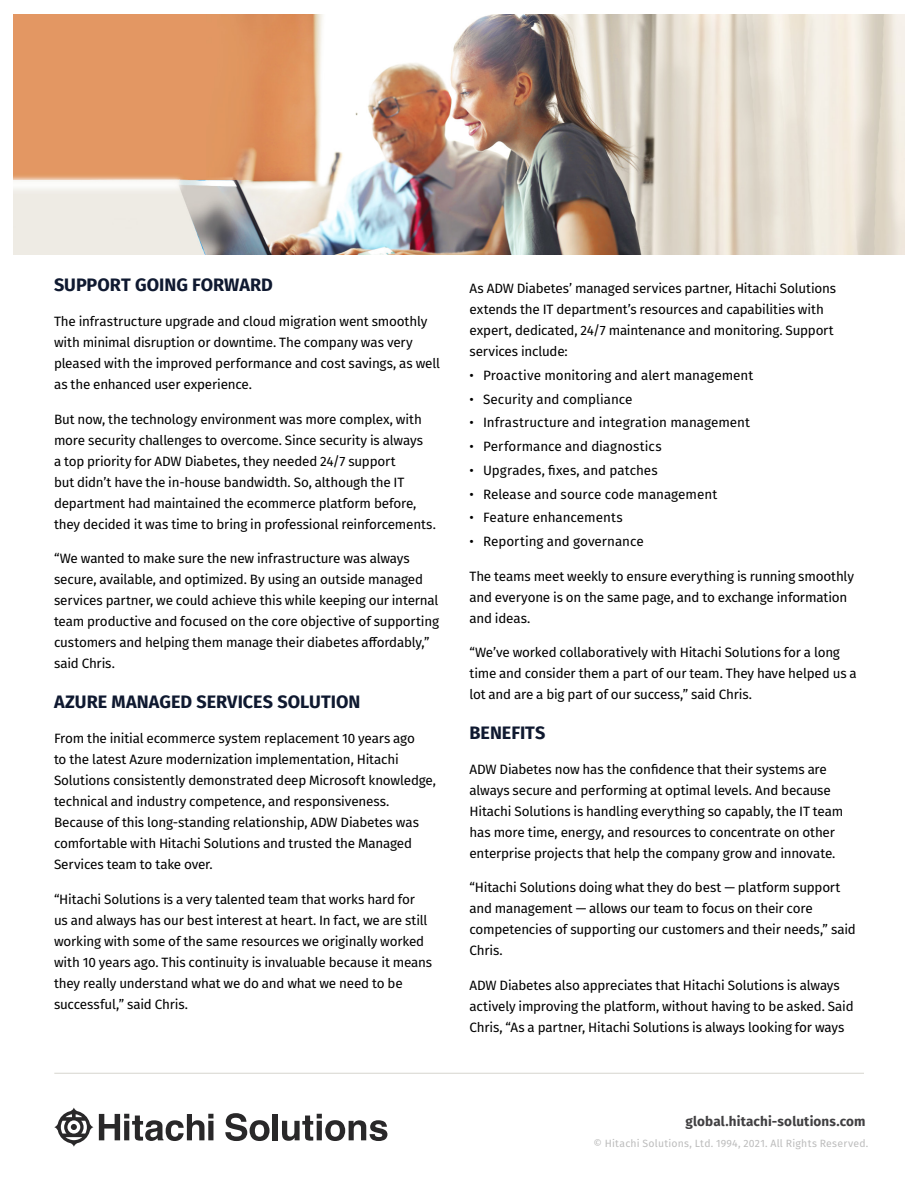
<style>
.page{position:relative;width:918px;height:1188px;background:#fff}
.page>*{position:absolute;margin:0;border:0;box-sizing:border-box;transform-origin:0 0}
.t1{font:700 18px "Fira Sans";color:#0f1930}
.t2{font:13.5px/21px "Fira Sans";letter-spacing:-.015em;color:#000}
.t3{font:700 13.5px "Fira Sans";letter-spacing:.01em;color:#414042}
.t4{font:10.5px "Fira Sans";letter-spacing:.02em;color:#bdbdbd}
</style>
<div class="page">
<svg style="left:54px;top:1108px;width:39px;height:39px"></svg>
<svg style="left:99px;top:1114px;width:114px;height:27px"></svg>
<svg style="left:225px;top:1113px;width:45px;height:28px"></svg>
<div style="left:273px;top:1114px;width:5px;height:26px;background:#292829"></div>
<svg style="left:282px;top:1114px;width:105px;height:27px"></svg>
<hr style="left:54px;top:1073px;width:810px;height:1px;background:#d7d5cf">
<img style="left:13px;top:14px;width:892px;height:240px">
<h1 class="t1" style="left:54px;top:270px;width:220px">SUPPORT GOING FORWARD</h1>
<p class="t2" style="left:54px;top:310px;width:388px">The infrastructure upgrade and cloud migration went smoothly with minimal disruption or downtime. The company was very pleased with the improved performance and cost savings, as well as the enhanced user experience.</p>
<p class="t2" style="left:54px;top:408px;width:383px">But now, the technology environment was more complex, with more security challenges to overcome. Since security is always<br>a top priority for ADW Diabetes, they needed 24/7 support<br>but didn’t have the in-house bandwidth. So, although the IT department had maintained the ecommerce platform before, they decided it was time to bring in professional reinforcements.</p>
<p class="t2" style="left:54px;top:547px;width:387px">“We wanted to make sure the new infrastructure was always secure, available, and optimized. By using an outside managed services partner, we could achieve this while keeping our internal team productive and focused on the core objective of supporting customers and helping them manage their diabetes affordably,” said Chris.</p>
<h1 class="t1" style="left:54px;top:687px;width:308px">AZURE MANAGED SERVICES SOLUTION</h1>
<p class="t2" style="left:54px;top:727px;width:384px">From the initial ecommerce system replacement 10 years ago<br>to the latest Azure modernization implementation, Hitachi Solutions consistently demonstrated deep Microsoft knowledge, technical and industry competence, and responsiveness.<br>Because of this long-standing relationship, ADW Diabetes was comfortable with Hitachi Solutions and trusted the Managed Services team to take over.</p>
<p class="t2" style="left:54px;top:888px;width:380px">“Hitachi Solutions is a very talented team that works hard for us and always has our best interest at heart. In fact, we are still working with some of the same resources we originally worked with 10 years ago. This continuity is invaluable because it means they really understand what we do and what we need to be successful,” said Chris.</p>
<p class="t2" style="left:470px;top:278px;width:368px">As ADW Diabetes’ managed services partner, Hitachi Solutions extends the IT department’s resources and capabilities with expert, dedicated, 24/7 maintenance and monitoring. Support services include:</p>
<p class="t2" style="left:470px;top:365px;width:285px">• Proactive monitoring and alert management</p>
<p class="t2" style="left:470px;top:388px;width:165px">• Security and compliance</p>
<p class="t2" style="left:470px;top:412px;width:282px">• Infrastructure and integration management</p>
<p class="t2" style="left:470px;top:436px;width:194px">• Performance and diagnostics</p>
<p class="t2" style="left:470px;top:459px;width:190px">• Upgrades, fixes, and patches</p>
<p class="t2" style="left:470px;top:483px;width:249px">• Release and source code management</p>
<p class="t2" style="left:470px;top:507px;width:155px">• Feature enhancements</p>
<p class="t2" style="left:470px;top:530px;width:176px">• Reporting and governance</p>
<p class="t2" style="left:470px;top:565px;width:386px">The teams meet weekly to ensure everything is running smoothly and everyone is on the same page, and to exchange information and ideas.</p>
<p class="t2" style="left:470px;top:641px;width:389px">“We’ve worked collaboratively with Hitachi Solutions for a long time and consider them a part of our team. They have helped us a lot and are a big part of our success,” said Chris.</p>
<h1 class="t1" style="left:470px;top:718px;width:77px">BENEFITS</h1>
<p class="t2" style="left:470px;top:758px;width:375px">ADW Diabetes now has the confidence that their systems are always secure and performing at optimal levels. And because Hitachi Solutions is handling everything so capably, the IT team has more time, energy, and resources to concentrate on other enterprise projects that help the company grow and innovate.</p>
<p class="t2" style="left:470px;top:877px;width:388px">“Hitachi Solutions doing what they do best — platform support and management — allows our team to focus on their core competencies of supporting our customers and their needs,” said Chris.</p>
<p class="t2" style="left:470px;top:974px;width:386px">ADW Diabetes also appreciates that Hitachi Solutions is always actively improving the platform, without having to be asked. Said<br>Chris, “As a partner, Hitachi Solutions is always looking for ways</p>
<p class="t3" style="left:686px;top:1110px;width:181px">global.hitachi-solutions.com</p>
<p class="t4" style="left:594px;top:1135px;width:276px">© Hitachi Solutions, Ltd. 1994, 2021. All Rights Reserved.</p>
</div>
